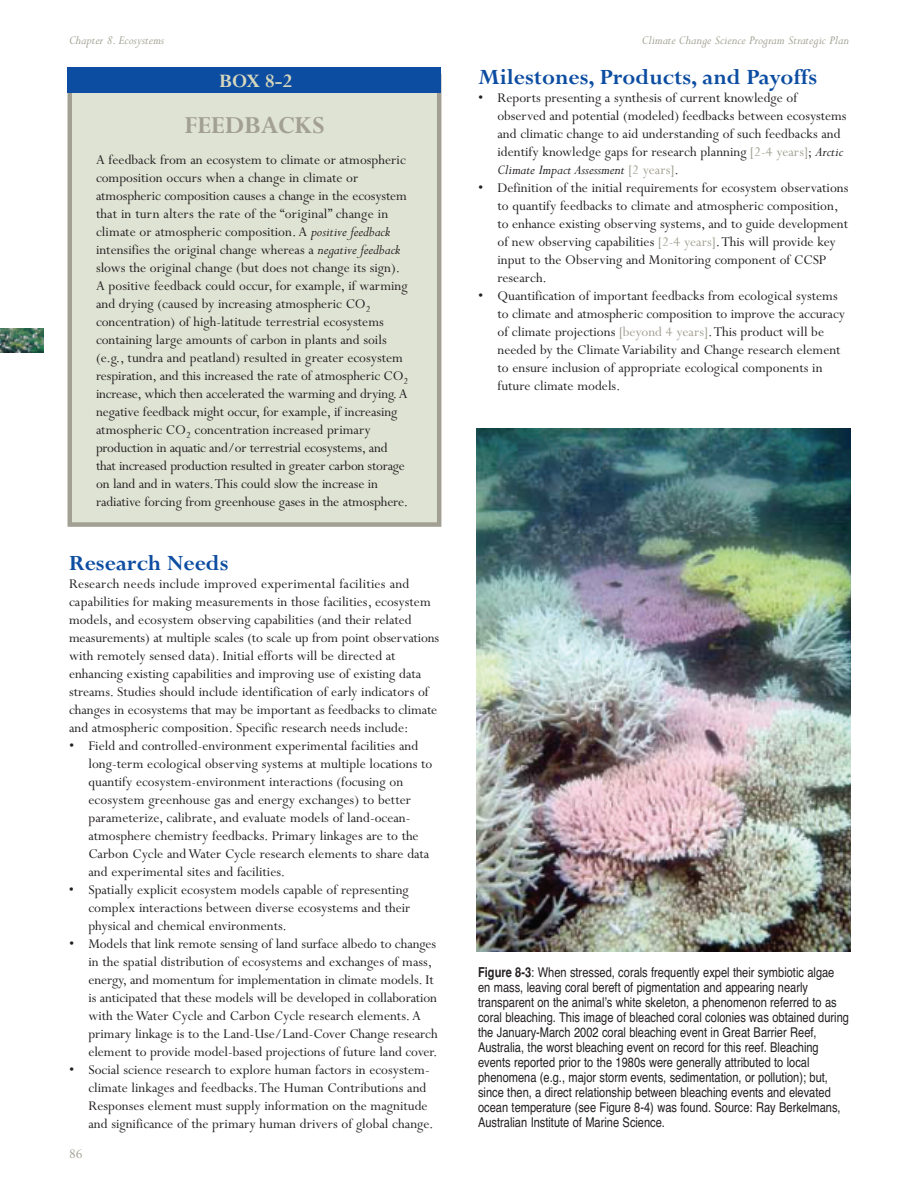
<style>
.page{position:relative;width:918px;height:1188px;background:#fff}
.page>*{position:absolute;margin:0;border:0;box-sizing:border-box;transform-origin:0 0}
.t1{font:700 27px "Perpetua";color:#a2a093}
.t2{font:700 24px "Perpetua";color:#0d4da1}
.t3{font:700 21px "Perpetua";color:#d6d8bd}
.t4{font:15px/18px "Perpetua";color:#231f20}
.t5{font:15px "Perpetua";color:#a2a093}
.t6{font:condensed 13.5px/15px "Helvetica";color:#231f20}
.t7{font:italic 13.5px "Perpetua";color:#a2a093}
.s1{font-style:italic}
.s2{color:#a2a093}
.s3{font-weight:700}
</style>
<div class="page">
<img style="left:0;top:329px;width:44px;height:23px">
<div style="left:70px;top:76px;width:369px;height:449px;background:#dfe3d4"></div>
<div style="left:68px;top:74px;width:373px;height:453px;border:4px solid #a2a093"></div>
<div style="left:68px;top:68px;width:373px;height:25px;background:#0d4da1"></div>
<img style="left:477px;top:428px;width:373px;height:523px">
<p class="t7" style="left:69px;top:35px;width:97px">Chapter 8. Ecosystems</p>
<p class="t7" style="left:642px;top:35px;width:209px">Climate Change Science Program Strategic Plan</p>
<h3 class="t3" style="left:219px;top:73px;width:74px">BOX 8-2</h3>
<h1 class="t1" style="left:184px;top:115px;width:142px">FEEDBACKS</h1>
<p class="t4" style="left:96px;top:153px;width:314px">A feedback from an ecosystem to climate or atmospheric composition occurs when a change in climate or atmospheric composition causes a change in the ecosystem that in turn alters the rate of the “original” change in climate or atmospheric composition. A <span class="s1">positive feedback </span>intensifies the original change whereas a <span class="s1">negative feedback </span>slows the original change (but does not change its sign).<br>A positive feedback could occur, for example, if warming and drying (caused by increasing atmospheric CO<sub>2 </sub>concentration) of high-latitude terrestrial ecosystems containing large amounts of carbon in plants and soils (e.g., tundra and peatland) resulted in greater ecosystem respiration, and this increased the rate of atmospheric CO<sub>2 </sub>increase, which then accelerated the warming and drying.A negative feedback might occur, for example, if increasing atmospheric CO<sub>2</sub> concentration increased primary production in aquatic and/or terrestrial ecosystems, and that increased production resulted in greater carbon storage on land and in waters.This could slow the increase in radiative forcing from greenhouse gases in the atmosphere.</p>
<h2 class="t2" style="left:69px;top:554px;width:161px">Research Needs</h2>
<p class="t4" style="left:69px;top:577px;width:372px">Research needs include improved experimental facilities and capabilities for making measurements in those facilities, ecosystem models, and ecosystem observing capabilities (and their related measurements) at multiple scales (to scale up from point observations with remotely sensed data). Initial efforts will be directed at enhancing existing capabilities and improving use of existing data streams. Studies should include identification of early indicators of changes in ecosystems that may be important as feedbacks to climate and atmospheric composition. Specific research needs include:</p>
<p class="t4" style="left:88px;top:739px;width:345px;text-indent:-19px">• Field and controlled-environment experimental facilities and long-term ecological observing systems at multiple locations to quantify ecosystem-environment interactions (focusing on ecosystem greenhouse gas and energy exchanges) to better parameterize, calibrate, and evaluate models of land-ocean&shy;atmosphere chemistry feedbacks. Primary linkages are to the Carbon Cycle and Water Cycle research elements to share data and experimental sites and facilities.</p>
<p class="t4" style="left:88px;top:883px;width:323px;text-align:justify;text-indent:-19px">• Spatially explicit ecosystem models capable of representing complex interactions between diverse ecosystems and their physical and chemical environments.</p>
<p class="t4" style="left:88px;top:937px;width:351px;text-indent:-19px">• Models that link remote sensing of land surface albedo to changes in the spatial distribution of ecosystems and exchanges of mass, energy, and momentum for implementation in climate models. It is anticipated that these models will be developed in collaboration with the Water Cycle and Carbon Cycle research elements. A primary linkage is to the Land-Use/Land-Cover Change research element to provide model-based projections of future land cover.</p>
<p class="t4" style="left:88px;top:1063px;width:347px;text-indent:-19px">• Social science research to explore human factors in ecosystem&shy;climate linkages and feedbacks.The Human Contributions and Responses element must supply information on the magnitude and significance of the primary human drivers of global change.</p>
<p class="t5" style="left:69px;top:1149px;width:15px">86</p>
<h2 class="t2" style="left:478px;top:68px;width:341px">Milestones, Products, and Payoffs</h2>
<p class="t4" style="left:497px;top:90px;width:351px;text-indent:-19px">• Reports presenting a synthesis of current knowledge of observed and potential (modeled) feedbacks between ecosystems and climatic change to aid understanding of such feedbacks and identify knowledge gaps for research planning <span class="s2">[2-4 years]</span>; <span class="s1">Arctic Climate Impact Assessment</span> <span class="s2">[2 years]</span>.</p>
<p class="t4" style="left:497px;top:180px;width:353px;text-indent:-19px">• Definition of the initial requirements for ecosystem observations to quantify feedbacks to climate and atmospheric composition, to enhance existing observing systems, and to guide development of new observing capabilities <span class="s2">[2-4 years]</span>.This will provide key input to the Observing and Monitoring component of CCSP research.</p>
<p class="t4" style="left:497px;top:288px;width:349px;text-indent:-19px">• Quantification of important feedbacks from ecological systems to climate and atmospheric composition to improve the accuracy of climate projections <span class="s2">[beyond 4 years]</span>.This product will be needed by the Climate Variability and Change research element to ensure inclusion of appropriate ecological components in future climate models.</p>
<p class="t6" style="left:478px;top:965px;width:372px"><span class="s3">Figure 8-3</span>: When stressed, corals frequently expel their symbiotic algae en mass, leaving coral bereft of pigmentation and appearing nearly transparent on the animal’s white skeleton, a phenomenon referred to as coral bleaching. This image of bleached coral colonies was obtained during the January-March 2002 coral bleaching event in Great Barrier Reef, Australia, the worst bleaching event on record for this reef. Bleaching events reported prior to the 1980s were generally attributed to local phenomena (e.g., major storm events, sedimentation, or pollution); but, since then, a direct relationship between bleaching events and elevated ocean temperature (see Figure 8-4) was found. Source: Ray Berkelmans, Australian Institute of Marine Science.</p>
</div>
